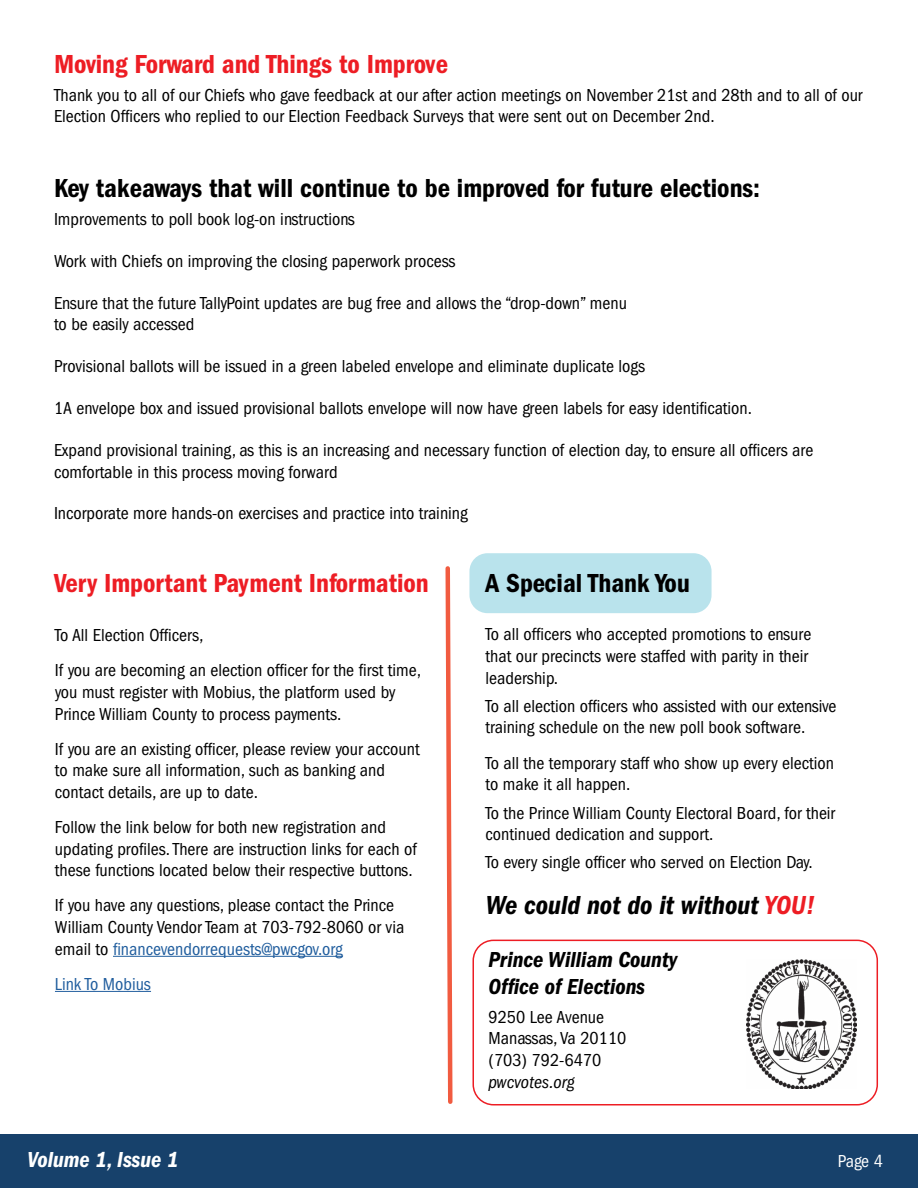
<style>
.page{position:relative;width:918px;height:1188px;background:#fff}
.page>*{position:absolute;margin:0;border:0;box-sizing:border-box;transform-origin:0 0}
.t1{font:27px "Franklin Gothic LT Pro Cn Dm";color:#000}
.t2{font:27px "Franklin Gothic LT Pro Cn Dm";color:#ed1d24}
.t3{font:27px "Franklin Gothic LT Pro Cn Dm It";color:#000}
.t4{font:22.5px/27px "Franklin Gothic LT Pro Cn Dm It";color:#000}
.t5{font:22.5px "Franklin Gothic LT Pro Cn Dm It";color:#fff}
.t6{font:condensed 18px/21.6px "Franklin Gothic LT Pro";color:#000}
.t7{font:italic condensed 18px "Franklin Gothic LT Pro";color:#000}
.t8{font:condensed 18px "Franklin Gothic LT Pro";color:#215e9e}
.t9{font:condensed 18px "Franklin Gothic LT Pro";color:#fff}
.s1{color:#215e9e}
.s2{color:#ed1d24}
</style>
<div class="page">
<div style="left:0;top:1134px;width:918px;height:54px;background:#17416b"></div>
<div style="left:469px;top:553px;width:243px;height:60px;background:#b9e3ec;border-radius:18px"></div>
<svg style="left:445px;top:566px;width:8px;height:538px"></svg>
<div style="left:472px;top:940px;width:406px;height:165px;border:2px solid #ed1d24;border-radius:20px"></div>
<img style="left:747px;top:960px;width:110px;height:128px">
<hr style="left:113px;top:956px;width:230px;height:1px;background:#215e9e">
<hr style="left:55px;top:991px;width:96px;height:1px;background:#215e9e">
<h1 class="t2" style="left:54px;top:48px;width:396px">Moving Forward and Things to Improve</h1>
<p class="t6" style="left:54px;top:84px;width:810px">Thank you to all of our Chiefs who gave feedback at our after action meetings on November 21st and 28th and to all of our<br>Election Officers who replied to our Election Feedback Surveys that were sent out on December 2nd.</p>
<h1 class="t1" style="left:54px;top:172px;width:708px">Key takeaways that will continue to be improved for future elections:</h1>
<p class="t6" style="left:54px;top:208px;width:302px">Improvements to poll book log-on instructions</p>
<p class="t6" style="left:54px;top:250px;width:403px">Work with Chiefs on improving the closing paperwork process</p>
<p class="t6" style="left:54px;top:292px;width:575px">Ensure that the future TallyPoint updates are bug free and allows the “drop-down” menu to be easily accessed</p>
<p class="t6" style="left:54px;top:356px;width:593px">Provisional ballots will be issued in a green labeled envelope and eliminate duplicate logs</p>
<p class="t6" style="left:54px;top:397px;width:700px">1A envelope box and issued provisional ballots envelope will now have green labels for easy identification.</p>
<p class="t6" style="left:54px;top:439px;width:761px">Expand provisional training, as this is an increasing and necessary function of election day, to ensure all officers are comfortable in this process moving forward</p>
<p class="t6" style="left:54px;top:503px;width:415px">Incorporate more hands-on exercises and practice into training</p>
<h1 class="t2" style="left:54px;top:567px;width:376px">Very Important Payment Information</h1>
<p class="t6" style="left:55px;top:618px;width:368px;line-height:35.1px">To All Election Officers,<br>If you are becoming an election officer for the first time,</p>
<p class="t6" style="left:55px;top:681px;width:342px">you must register with Mobius, the platform used by<br>Prince William County to process payments.</p>
<p class="t6" style="left:55px;top:738px;width:366px">If you are an existing officer, please review your account to make sure all information, such as banking and contact details, are up to date.</p>
<p class="t6" style="left:55px;top:816px;width:363px">Follow the link below for both new registration and updating profiles. There are instruction links for each of these functions located below their respective buttons.</p>
<p class="t6" style="left:55px;top:895px;width:351px">If you have any questions, please contact the Prince<br>William County Vendor Team at 703-792-8060 or via email to <span class="s1">financevendorrequests@pwcgov.org</span></p>
<p class="t8" style="left:55px;top:974px;width:98px">Link To Mobius</p>
<h1 class="t1" style="left:486px;top:567px;width:206px">A Special Thank You</h1>
<p class="t6" style="left:486px;top:624px;width:327px">To all officers who accepted promotions to ensure that our precincts were staffed with parity in their leadership.</p>
<p class="t6" style="left:486px;top:695px;width:352px">To all election officers who assisted with our extensive training schedule on the new poll book software.</p>
<p class="t6" style="left:486px;top:752px;width:350px">To all the temporary staff who show up every election to make it all happen.</p>
<p class="t6" style="left:486px;top:802px;width:351px">To the Prince William County Electoral Board, for their continued dedication and support.</p>
<p class="t6" style="left:486px;top:852px;width:329px">To every single officer who served on Election Day.</p>
<h1 class="t3" style="left:486px;top:890px;width:331px">We could not do it without <span class="s2">YOU!</span></h1>
<p class="t4" style="left:489px;top:947px;width:190px">Prince William County<br>Office of Elections</p>
<p class="t6" style="left:489px;top:1006px;width:139px">9250 Lee Avenue<br>Manassas, Va 20110 (703) 792-6470</p>
<p class="t7" style="left:489px;top:1072px;width:88px">pwcvotes.org</p>
<p class="t5" style="left:27px;top:1147px;width:153px">Volume 1, Issue 1</p>
<p class="t9" style="left:838px;top:1151px;width:47px">Page 4</p>
</div>
